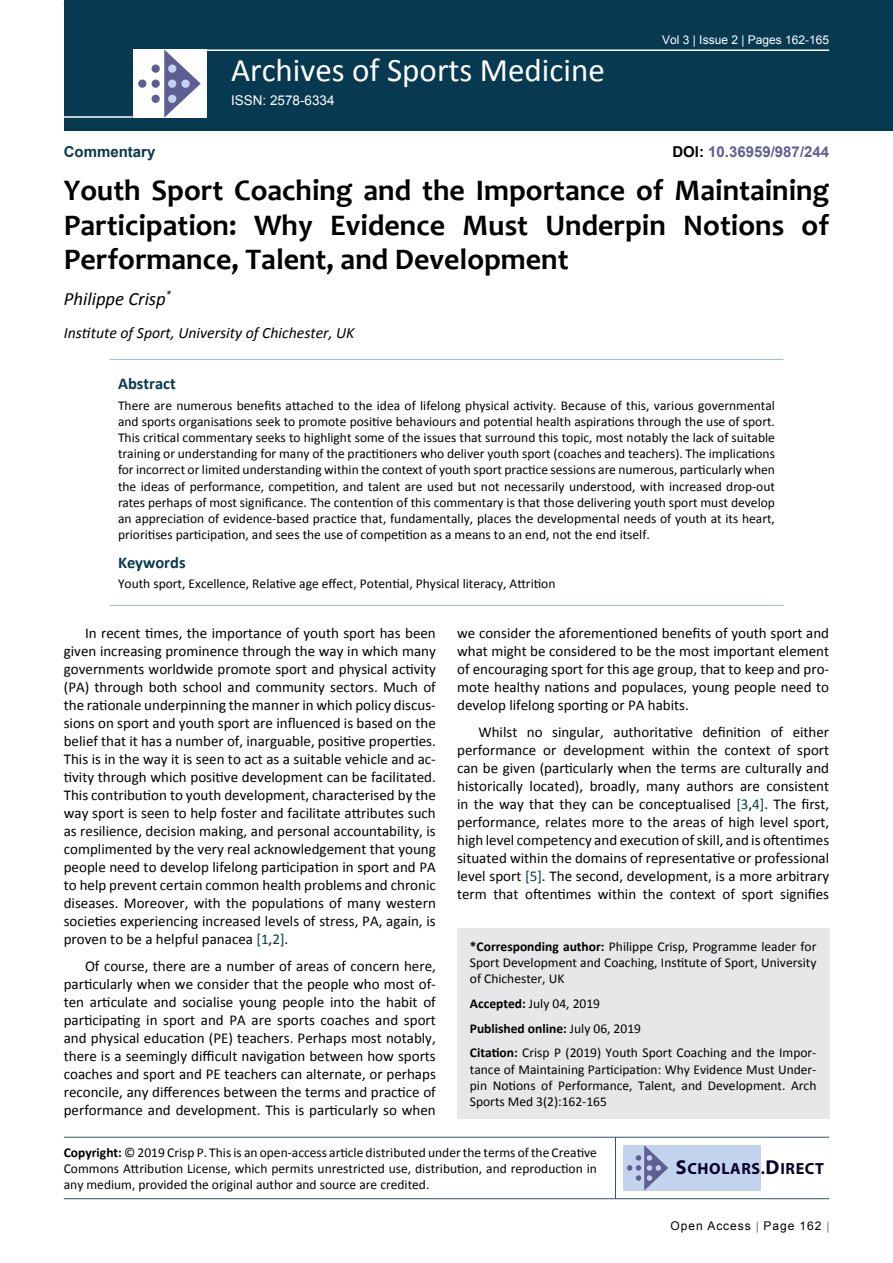
<style>
.page{position:relative;width:893px;height:1263px;background:#fff}
.page>*{position:absolute;margin:0;border:0;box-sizing:border-box;transform-origin:0 0}
.t1{font:33px "Calibri";color:#fff}
.t2{font:700 30px/34.5px "Candara";color:#000;text-align:justify}
.t3{font:italic 18.75px "Calibri";color:#000}
.t4{font:700 16.5px "Calibri";color:#073950}
.t5{font:700 16.2px "Myriad Pro";letter-spacing:.04em;color:#050128}
.t6{font:italic 15.75px "Calibri";color:#000}
.t7{font:15px/18px "Calibri";color:#000;text-align:justify}
.t8{font:700 15px "Arial";color:#5e5f93}
.t9{font:700 15px "Arial";color:#073950}
.t10{font:13.5px/16.2px "Calibri";color:#000;text-align:justify}
.t11{font:13.5px "Arial";color:#fff}
.t12{font:12px "Arial";color:#fff}
.t13{font:12px "Arial";letter-spacing:.08em;color:#000}
.s1{color:#000}
.s2{color:#073950}
.s3{font-weight:700}
.s4{font-size:20.25px}
</style>
<div class="page">
<div style="left:64px;top:0;width:829px;height:131px;background:#073950"></div>
<div style="left:457px;top:928px;width:372px;height:191px;background:#e6e7e8"></div>
<hr style="left:64px;top:1137px;width:765px;height:1px;background:#073950">
<hr style="left:64px;top:1198px;width:765px;height:1px;background:#073950">
<hr style="left:615px;top:1137px;width:1px;height:62px;background:#073950">
<hr style="left:204px;top:49px;width:625px;height:2px;background:#fff">
<hr style="left:64px;top:116px;width:69px;height:2px;background:#fff">
<div style="left:133px;top:49px;width:74px;height:69px;background:#fff"></div>
<svg style="left:164px;top:49px;width:37px;height:69px"></svg>
<div style="left:152px;top:65px;width:8px;height:8px;background:#5e5e92;border-radius:50%"></div>
<div style="left:138px;top:80px;width:8px;height:8px;background:#5e5e92;border-radius:50%"></div>
<div style="left:152px;top:80px;width:8px;height:8px;background:#5e5e92;border-radius:50%"></div>
<div style="left:168px;top:80px;width:8px;height:8px;background:#c3d3ee;border-radius:50%"></div>
<div style="left:181px;top:80px;width:9px;height:8px;background:#c3d3ee;border-radius:50%"></div>
<div style="left:168px;top:95px;width:8px;height:8px;background:#c3d3ee;border-radius:50%"></div>
<div style="left:168px;top:65px;width:8px;height:8px;background:#c3d3ee;border-radius:50%"></div>
<div style="left:152px;top:95px;width:8px;height:8px;background:#5e5e92;border-radius:50%"></div>
<div style="left:623px;top:1145px;width:138px;height:45px;background:#c3d3ee"></div>
<svg style="left:627px;top:1145px;width:41px;height:45px"></svg>
<hr style="left:109px;top:359px;width:674px;height:1px;background:#98c0d2">
<hr style="left:109px;top:605px;width:674px;height:1px;background:#98c0d2">
<p class="t9" style="left:64px;top:142px;width:93px">Commentary</p>
<h1 class="t1" style="left:231px;top:49px;width:375px">Archives of Sports Medicine</h1>
<p class="t11" style="left:231px;top:92px;width:105px">ISSN: 2578-6334</p>
<p class="t12" style="left:662px;top:32px;width:169px">Vol 3 | Issue 2 | Pages 162-165</p>
<p class="t8" style="left:672px;top:142px;width:158px"><span class="s1">DOI:</span> 10.36959/987/244</p>
<h2 class="t2" style="left:64px;top:173px;width:767px">Youth Sport Coaching and the Importance of Maintaining Participation: Why Evidence Must Underpin Notions of Performance, Talent, and Development</h2>
<p class="t3" style="left:64px;top:286px;width:109px">Philippe Crisp<sup>*</sup></p>
<p class="t6" style="left:64px;top:322px;width:292px">Institute of Sport, University of Chichester, UK</p>
<p class="t4" style="left:118px;top:373px;width:59px">Abstract</p>
<p class="t10" style="left:118px;top:397px;width:658px">There are numerous benefits attached to the idea of lifelong physical activity. Because of this, various governmental and sports organisations seek to promote positive behaviours and potential health aspirations through the use of sport.<br>This critical commentary seeks to highlight some of the issues that surround this topic, most notably the lack of suitable training or understanding for many of the practitioners who deliver youth sport (coaches and teachers). The implications for incorrect or limited understanding within the context of youth sport practice sessions are numerous, particularly when the ideas of performance, competition, and talent are used but not necessarily understood, with increased drop-out rates perhaps of most significance. The contention of this commentary is that those delivering youth sport must develop an appreciation of evidence-based practice that, fundamentally, places the developmental needs of youth at its heart, prioritises participation, and sees the use of competition as a means to an end, not the end itself.</p>
<p class="t4" style="left:118px;top:551px;width:69px">Keywords</p>
<p class="t10" style="left:118px;top:575px;width:439px">Youth sport, Excellence, Relative age effect, Potential, Physical literacy, Attrition</p>
<p class="t7" style="left:64px;top:624px;width:374px;text-indent:21px">In recent times, the importance of youth sport has been given increasing prominence through the way in which many governments worldwide promote sport and physical activity (PA) through both school and community sectors. Much of the rationale underpinning the manner in which policy discus&shy;sions on sport and youth sport are influenced is based on the belief that it has a number of, inarguable, positive properties.<br>This is in the way it is seen to act as a suitable vehicle and ac&shy;tivity through which positive development can be facilitated.<br>This contribution to youth development, characterised by the way sport is seen to help foster and facilitate attributes such as resilience, decision making, and personal accountability, is complimented by the very real acknowledgement that young people need to develop lifelong participation in sport and PA to help prevent certain common health problems and chronic diseases. Moreover, with the populations of many western societies experiencing increased levels of stress, PA, again, is proven to be a helpful panacea <span class="s2">[1</span>,<span class="s2">2]</span>.</p>
<p class="t7" style="left:64px;top:957px;width:374px;text-indent:21px">Of course, there are a number of areas of concern here, particularly when we consider that the people who most of&shy;ten articulate and socialise young people into the habit of participating in sport and PA are sports coaches and sport and physical education (PE) teachers. Perhaps most notably, there is a seemingly difficult navigation between how sports coaches and sport and PE teachers can alternate, or perhaps reconcile, any differences between the terms and practice of performance and development. This is particularly so when</p>
<p class="t7" style="left:457px;top:624px;width:374px">we consider the aforementioned benefits of youth sport and what might be considered to be the most important element of encouraging sport for this age group, that to keep and pro&shy;mote healthy nations and populaces, young people need to develop lifelong sporting or PA habits.</p>
<p class="t7" style="left:457px;top:723px;width:374px;text-indent:21px">Whilst no singular, authoritative definition of either performance or development within the context of sport can be given (particularly when the terms are culturally and historically located), broadly, many authors are consistent in the way that they can be conceptualised <span class="s2">[3</span>,<span class="s2">4]</span>. The first, performance, relates more to the areas of high level sport, high level competency and execution of skill, and is oftentimes situated within the domains of representative or professional level sport <span class="s2">[5]</span>. The second, development, is a more arbitrary term that oftentimes within the context of sport signifies</p>
<p class="t10" style="left:470px;top:938px;width:348px"><span class="s3">*Corresponding author:</span> Philippe Crisp, Programme leader for Sport Development and Coaching, Institute of Sport, University of Chichester, UK</p>
<p class="t10" style="left:470px;top:991px;width:348px;line-height:24.8px;text-align:left"><span class="s3">Accepted:</span> July 04, 2019<br><span class="s3">Published online:</span> July 06, 2019<br><span class="s3">Citation:</span> Crisp P (2019) Youth Sport Coaching and the Impor-</p>
<p class="t10" style="left:470px;top:1061px;width:348px">tance of Maintaining Participation: Why Evidence Must Under&shy;pin Notions of Performance, Talent, and Development. Arch Sports Med 3(2):162-165</p>
<p class="t10" style="left:64px;top:1144px;width:535px"><span class="s3">Copyright:</span> © 2019 Crisp P. This is an open-access article distributed under the terms of the Creative Commons Attribution License, which permits unrestricted use, distribution, and reproduction in any medium, provided the original author and source are credited.</p>
<p class="t5" style="left:676px;top:1158px;width:150px"><span class="s4">S</span>CHOLARS.<span class="s4">D</span>IRECT</p>
<p class="t13" style="left:670px;top:1218px;width:152px">Open Access Page 162</p>
</div>
